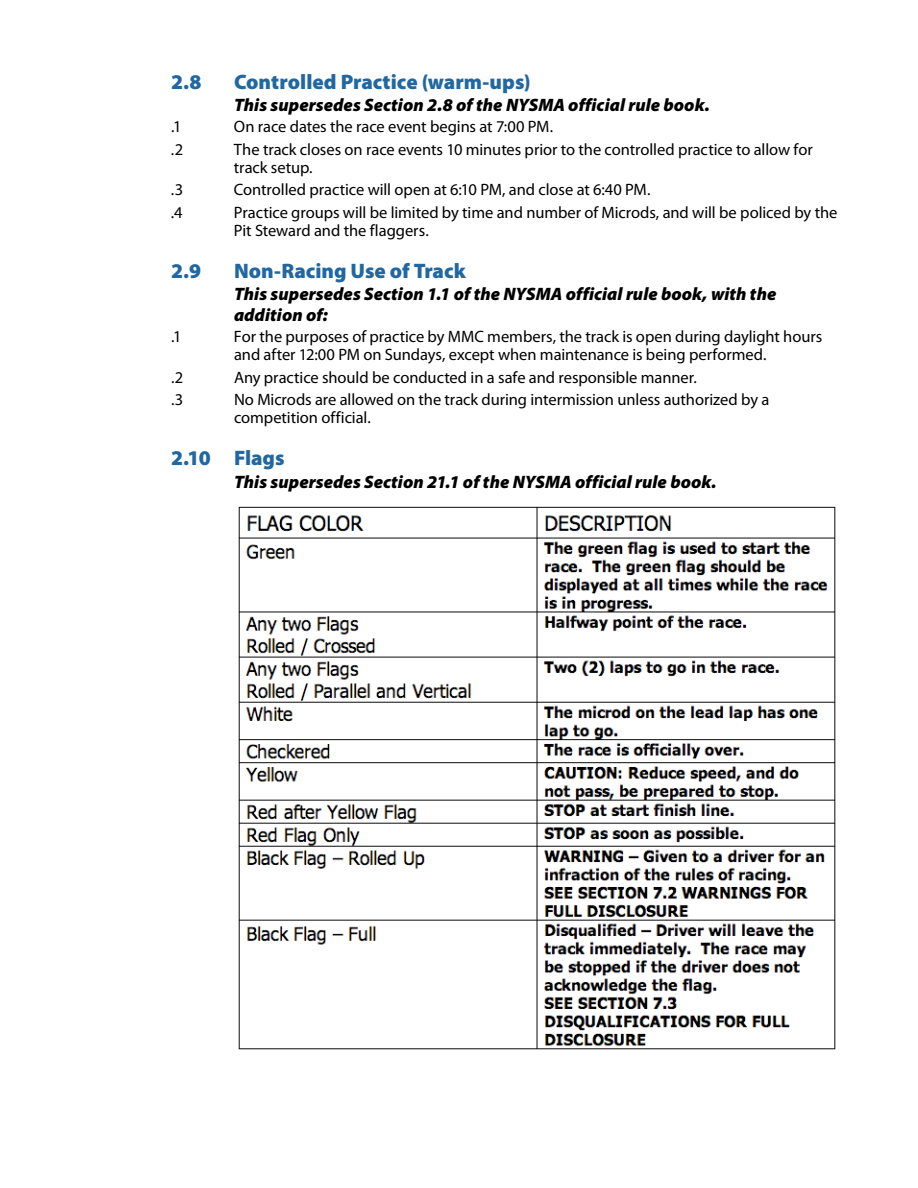
<style>
.page{position:relative;width:918px;height:1188px;background:#fff}
.page>*{position:absolute;margin:0;border:0;box-sizing:border-box;transform-origin:0 0}
.t1{font:900 21px "Myriad Pro";color:#2167a1}
.t2{font:italic 900 18px/21px "Myriad Pro";color:#000}
.t3{font:16.5px/18px "Myriad Pro";letter-spacing:-.005em;color:#000}
</style>
<div class="page">
<img style="left:238px;top:506px;width:598px;height:544px">
<p class="t1" style="left:171px;top:69px;width:32px">2.8</p>
<p class="t1" style="left:234px;top:69px;width:298px">Controlled Practice (warm-ups)</p>
<p class="t2" style="left:234px;top:95px;width:477px">This supersedes Section 2.8 of the NYSMA official rule book.</p>
<p class="t3" style="left:171px;top:117px;width:12px">.1</p>
<p class="t3" style="left:234px;top:117px;width:321px">On race dates the race event begins at 7:00 PM.</p>
<p class="t3" style="left:171px;top:140px;width:14px">.2</p>
<p class="t3" style="left:234px;top:140px;width:580px">The track closes on race events 10 minutes prior to the controlled practice to allow for track setup.</p>
<p class="t3" style="left:171px;top:180px;width:14px">.3</p>
<p class="t3" style="left:234px;top:180px;width:418px">Controlled practice will open at 6:10 PM, and close at 6:40 PM.</p>
<p class="t3" style="left:171px;top:203px;width:13px">.4</p>
<p class="t3" style="left:234px;top:203px;width:605px">Practice groups will be limited by time and number of Microds, and will be policed by the<br>Pit Steward and the flaggers.</p>
<p class="t1" style="left:171px;top:258px;width:32px">2.9</p>
<p class="t1" style="left:234px;top:258px;width:233px">Non-Racing Use of Track</p>
<p class="t2" style="left:234px;top:284px;width:544px">This supersedes Section 1.1 of the NYSMA official rule book, with the addition of:</p>
<p class="t3" style="left:171px;top:327px;width:12px">.1</p>
<p class="t3" style="left:234px;top:327px;width:590px">For the purposes of practice by MMC members, the track is open during daylight hours and after 12:00 PM on Sundays, except when maintenance is being performed.</p>
<p class="t3" style="left:171px;top:368px;width:14px">.2</p>
<p class="t3" style="left:234px;top:368px;width:464px">Any practice should be conducted in a safe and responsible manner.</p>
<p class="t3" style="left:171px;top:390px;width:14px">.3</p>
<p class="t3" style="left:234px;top:390px;width:537px">No Microds are allowed on the track during intermission unless authorized by a competition official.</p>
<p class="t1" style="left:171px;top:446px;width:115px">2.10 Flags</p>
<p class="t2" style="left:234px;top:471px;width:484px">This supersedes Section 21.1 of the NYSMA official rule book.</p>
</div>
